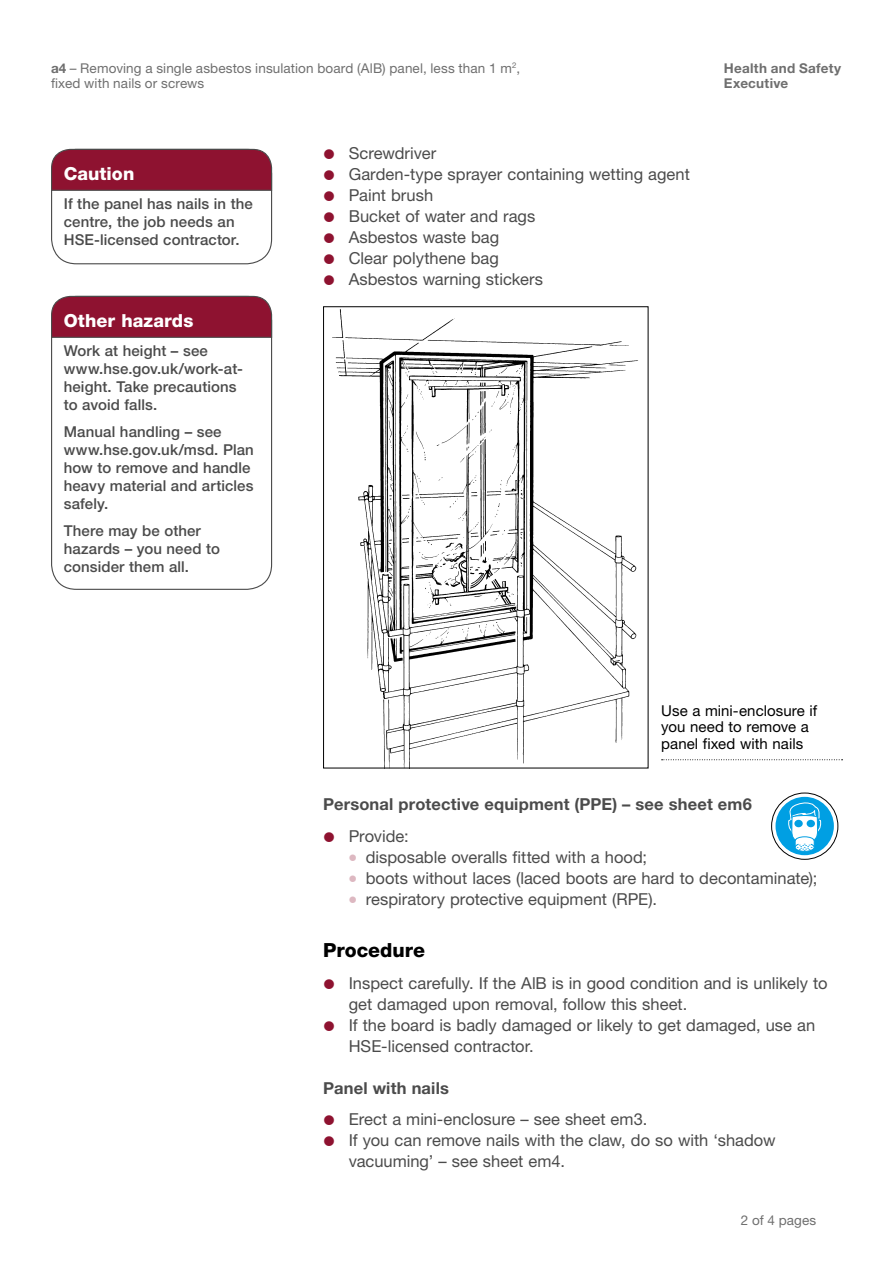
<style>
.page{position:relative;width:893px;height:1263px;background:#fff}
.page>*{position:absolute;margin:0;border:0;box-sizing:border-box;transform-origin:0 0}
.A-head{font:800 19.5px "Helvetica Neue LT";color:#000}
.a-head2_rev{font:800 18px "Helvetica Neue LT";letter-spacing:.005em;color:#fff}
.t1{font:16.5px/21px "Helvetica Neue LT";color:#4b4b4b}
.B-head{font:700 16.5px "Helvetica Neue LT";letter-spacing:.01em;color:#4b4b4b}
.bodytext2_box{font:500 15px/18px "Helvetica Neue LT";letter-spacing:.005em;color:#4b4b4b}
.t2{font:15px/16.5px "Helvetica Neue LT";letter-spacing:.005em;color:#000}
.running_head{font:13.5px/15px "Helvetica Neue LT";letter-spacing:.01em;color:#6f6f6f}
.t3{font:700 13.5px/15px "Helvetica Neue LT";letter-spacing:.02em;color:#6f6f6f}
.s1{font-weight:700}
</style>
<div class="page">
<div style="left:51px;top:296px;width:221px;height:294px;border:1px solid #4b4b4b;border-radius:25px"></div>
<svg style="left:51px;top:295px;width:222px;height:43px;background:#8d1e39"></svg>
<div style="left:51px;top:149px;width:221px;height:115px;border:1px solid #4b4b4b;border-radius:25px"></div>
<svg style="left:51px;top:148px;width:222px;height:43px;background:#8d1e39"></svg>
<svg style="left:662px;top:759px;width:181px;height:1px"></svg>
<svg style="left:772px;top:793px;width:66px;height:66px"></svg>
<div style="left:771px;top:793px;width:67px;height:66px;border:1px solid #000;border-radius:50%"></div>
<div style="left:775px;top:797px;width:59px;height:58px;background:#009fe3;border-radius:50%"></div>
<svg style="left:788px;top:799px;width:33px;height:53px"></svg>
<img style="left:333px;top:309px;width:305px;height:457px">
<div style="left:323px;top:306px;width:325px;height:462px;border:1px solid #000"></div>
<p class="running_head" style="left:51px;top:60px;width:471px"><span class="s1">a4</span> – Removing a single asbestos insulation board (AlB) panel, less than 1 m<sup>2</sup>, fixed with nails or screws</p>
<p class="a-head2_rev" style="left:64px;top:163px;width:72px">Caution</p>
<p class="bodytext2_box" style="left:64px;top:194px;width:191px">If the panel has nails in the centre, the job needs an<br>HSE-licensed contractor.</p>
<p class="a-head2_rev" style="left:64px;top:310px;width:131px">Other hazards</p>
<p class="bodytext2_box" style="left:64px;top:341px;width:181px">Work at height – see www.hse.gov.uk/work-at&shy;height. Take precautions to avoid falls.</p>
<p class="bodytext2_box" style="left:64px;top:422px;width:192px">Manual handling – see www.hse.gov.uk/msd. Plan</p>
<p class="bodytext2_box" style="left:64px;top:458px;width:191px">how to remove and handle heavy material and articles safely.</p>
<p class="bodytext2_box" style="left:64px;top:521px;width:158px">There may be other hazards – you need to consider them all.</p>
<p class="t1" style="left:349px;top:143px;width:89px">Screwdriver</p>
<p class="t1" style="left:349px;top:164px;width:343px">Garden-type sprayer containing wetting agent</p>
<p class="t1" style="left:349px;top:185px;width:86px">Paint brush</p>
<p class="t1" style="left:349px;top:206px;width:188px">Bucket of water and rags</p>
<p class="t1" style="left:349px;top:227px;width:152px">Asbestos waste bag</p>
<p class="t1" style="left:349px;top:248px;width:152px">Clear polythene bag</p>
<p class="t1" style="left:349px;top:269px;width:196px">Asbestos warning stickers</p>
<p class="t3" style="left:724px;top:60px;width:119px">Health and Safety<br>Executive</p>
<p class="t2" style="left:661px;top:702px;width:158px">Use a mini-enclosure if you need to remove a panel fixed with nails</p>
<p class="B-head" style="left:323px;top:794px;width:430px">Personal protective equipment (PPE) – see sheet em6</p>
<p class="t1" style="left:349px;top:825px;width:61px">Provide:</p>
<p class="t1" style="left:366px;top:846px;width:283px">disposable overalls fitted with a hood;</p>
<p class="t1" style="left:366px;top:867px;width:453px">boots without laces (laced boots are hard to decontaminate);</p>
<p class="t1" style="left:366px;top:888px;width:293px">respiratory protective equipment (RPE).</p>
<p class="A-head" style="left:323px;top:939px;width:104px">Procedure</p>
<p class="t1" style="left:349px;top:972px;width:480px">Inspect carefully. If the AlB is in good condition and is unlikely to get damaged upon removal, follow this sheet.</p>
<p class="t1" style="left:349px;top:1014px;width:468px">If the board is badly damaged or likely to get damaged, use an<br>HSE-licensed contractor.</p>
<p class="B-head" style="left:323px;top:1078px;width:127px">Panel with nails</p>
<p class="t1" style="left:349px;top:1109px;width:300px">Erect a mini-enclosure – see sheet em3.</p>
<p class="t1" style="left:349px;top:1130px;width:428px">If you can remove nails with the claw, do so with ‘shadow vacuuming’ – see sheet em4.</p>
<p class="running_head" style="left:741px;top:1212px;width:77px">2 of 4 pages</p>
</div>
